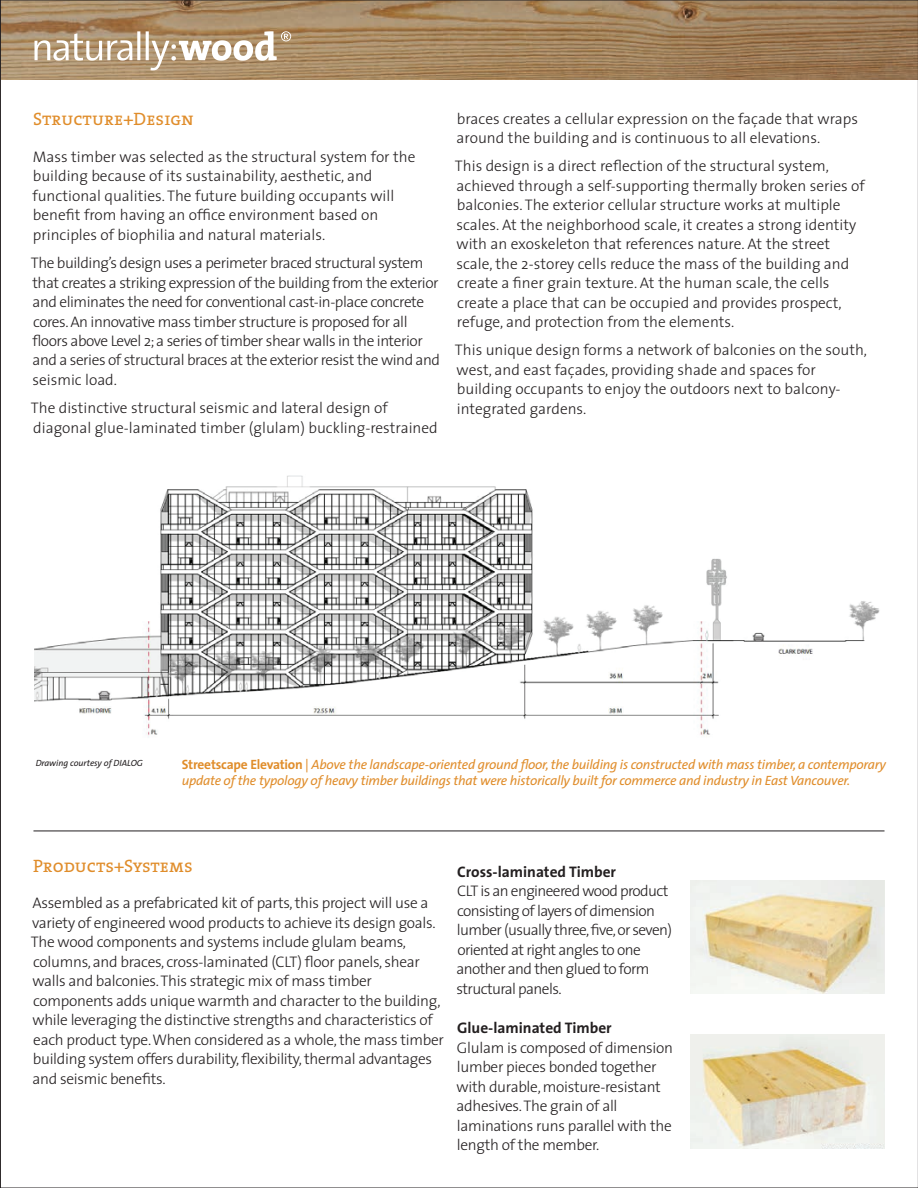
<style>
.page{position:relative;width:918px;height:1188px;background:#fff}
.page>*{position:absolute;margin:0;border:0;box-sizing:border-box;transform-origin:0 0}
.t1{font:18px "The Serif Caps";color:#e08d2b}
.t2{font:300 15.3px/19.5px "The Sans";color:#231f20}
.t3{font:300 15.3px/19.5px "The Sans";letter-spacing:-.02em;color:#231f20}
.t4{font:300 15.3px/19.5px "The Sans";letter-spacing:-.04em;color:#231f20}
.t5{font:700 15.3px "The Sans";color:#231f20}
.t6{font:italic 13.5px/16.2px "The Sans";letter-spacing:-.015em;color:#e08d2b}
.t7{font:italic 9px "The Sans";letter-spacing:-.005em;color:#231f20}
.s1{font-weight:700;font-style:normal}
</style>
<div class="page">
<img style="left:2px;top:2px;width:914px;height:77px">
<svg style="left:34px;top:31px;width:257px;height:39px"></svg>
<img style="left:35px;top:475px;width:845px;height:263px">
<hr style="left:33px;top:831px;width:852px;height:1px;background:#231f20">
<img style="left:691px;top:1035px;width:194px;height:114px">
<img style="left:691px;top:881px;width:194px;height:113px">
<p class="t1" style="left:33px;top:104px;width:162px">Structure+Design</p>
<p class="t2" style="left:32px;top:147px;width:385px">Mass timber was selected as the structural system for the building because of its sustainability, aesthetic, and functional qualities. The future building occupants will benefit from having an office environment based on principles of biophilia and natural materials.</p>
<p class="t3" style="left:31px;top:253px;width:411px">The building’s design uses a perimeter braced structural system that creates a striking expression of the building from the exterior and eliminates the need for conventional cast-in-place concrete cores. An innovative mass timber structure is proposed for all floors above Level 2; a series of timber shear walls in the interior and a series of structural braces at the exterior resist the wind and seismic load.</p>
<p class="t2" style="left:31px;top:398px;width:408px">The distinctive structural seismic and lateral design of diagonal glue-laminated timber (glulam) buckling-restrained</p>
<p class="t2" style="left:457px;top:108px;width:403px">braces creates a cellular expression on the façade that wraps around the building and is continuous to all elevations.</p>
<p class="t2" style="left:455px;top:156px;width:412px">This design is a direct reflection of the structural system, achieved through a self-supporting thermally broken series of balconies. The exterior cellular structure works at multiple scales. At the neighborhood scale, it creates a strong identity with an exoskeleton that references nature. At the street scale, the 2-storey cells reduce the mass of the building and create a finer grain texture. At the human scale, the cells create a place that can be occupied and provides prospect, refuge, and protection from the elements.</p>
<p class="t2" style="left:455px;top:340px;width:414px">This unique design forms a network of balconies on the south, west, and east façades, providing shade and spaces for building occupants to enjoy the outdoors next to balcony&shy;integrated gardens.</p>
<p class="t7" style="left:36px;top:755px;width:109px">Drawing courtesy of DIALOG</p>
<p class="t6" style="left:182px;top:756px;width:706px"><span class="s1">Streetscape Elevation</span> | Above the landscape-oriented ground floor, the building is constructed with mass timber, a contemporary update of the typology of heavy timber buildings that were historically built for commerce and industry in East Vancouver.</p>
<p class="t1" style="left:33px;top:851px;width:161px">Products+Systems</p>
<p class="t3" style="left:31px;top:893px;width:415px">Assembled as a prefabricated kit of parts, this project will use a variety of engineered wood products to achieve its design goals.<br>The wood components and systems include glulam beams, columns, and braces, cross-laminated (CLT) floor panels, shear walls and balconies. This strategic mix of mass timber components adds unique warmth and character to the building, while leveraging the distinctive strengths and characteristics of each product type. When considered as a whole, the mass timber building system offers durability, flexibility, thermal advantages and seismic benefits.</p>
<p class="t5" style="left:457px;top:859px;width:160px">Cross-laminated Timber</p>
<p class="t4" style="left:457px;top:881px;width:217px">CLT is an engineered wood product consisting of layers of dimension lumber (usually three, five, or seven) oriented at right angles to one another and then glued to form structural panels.</p>
<p class="t5" style="left:457px;top:1015px;width:156px">Glue-laminated Timber</p>
<p class="t3" style="left:457px;top:1037px;width:218px">Glulam is composed of dimension lumber pieces bonded together with durable, moisture-resistant adhesives. The grain of all laminations runs parallel with the length of the member.</p>
</div>
